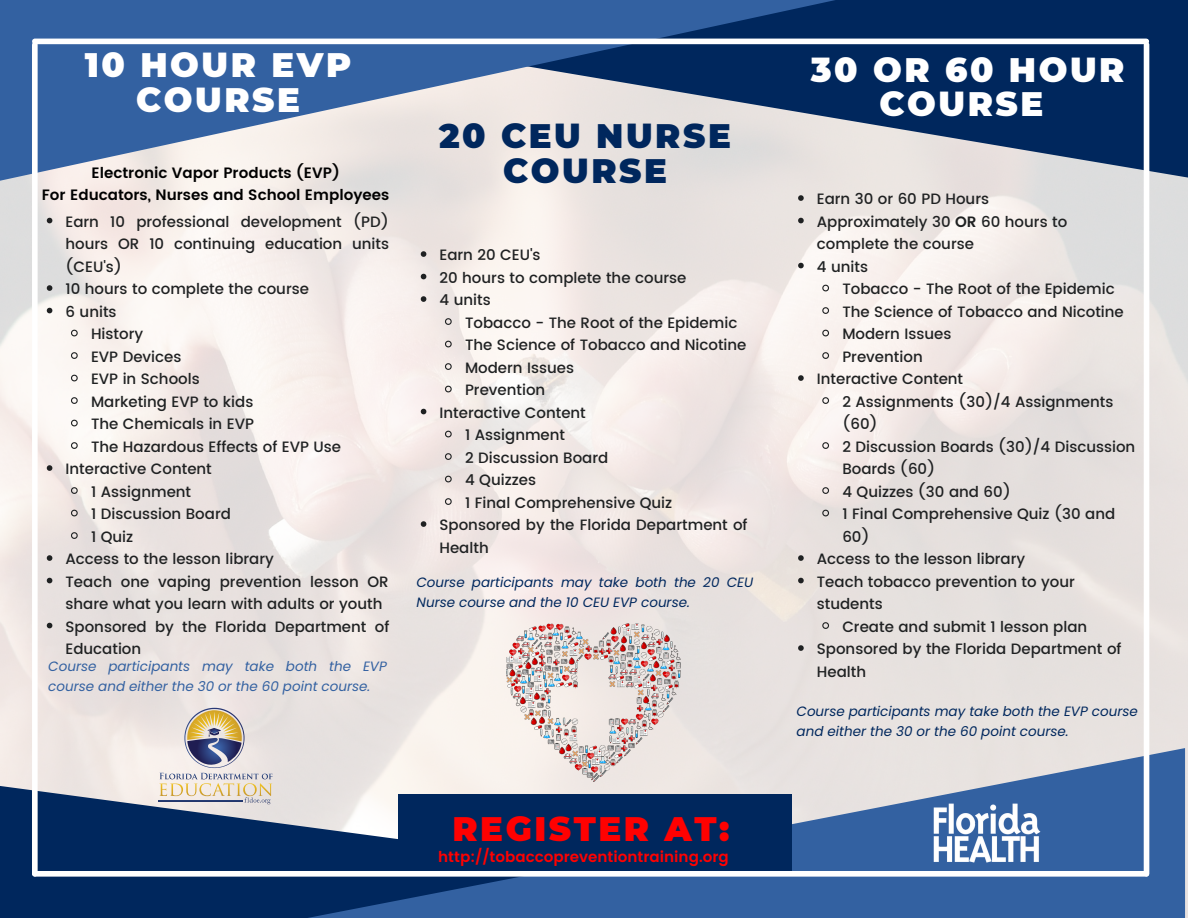
<style>
.page{position:relative;width:1188px;height:918px;background:#fff}
.page>*{position:absolute;margin:0;border:0;box-sizing:border-box;transform-origin:0 0}
.t1{font:900 33.9px/34.8px "Montserrat";letter-spacing:.075em;color:#fff;text-align:center}
.t2{font:900 33.9px/34.8px "Montserrat";letter-spacing:.075em;color:#00275d;text-align:center}
.t3{font:900 33.9px "Montserrat";letter-spacing:.075em;color:#ff0101}
.t4{font:500 15px/22.5px "Poppins";color:#1f2122}
.t5{font:600 15px/22.5px "Poppins";color:#000;text-align:center}
.t6{font:600 15px "Poppins";color:#ff0101}
.t7{font:italic 13.5px/20.2px "Poppins";color:#00275d}
.t8{font:italic 13.5px/20.2px "Poppins";color:#3361a1}
.s1{font-weight:600}
</style>
<div class="page">
<svg style="left:903px;top:0;width:285px;height:183px;background:#264672"></svg>
<svg style="left:0;top:781px;width:1188px;height:137px;background:#1c3d6d"></svg>
<svg style="left:0;top:0;width:903px;height:189px;background:#788fb1"></svg>
<svg style="left:238px;top:748px;width:947px;height:170px;background:#6d88af"></svg>
<div style="left:1144px;top:45px;width:5px;height:829px;background:#fff"></div>
<div style="left:32px;top:45px;width:6px;height:829px;background:#fff"></div>
<div style="left:35px;top:39px;width:1111px;height:5px;background:#fff"></div>
<div style="left:35px;top:871px;width:1111px;height:6px;background:#fff"></div>
<img style="left:506px;top:623px;width:175px;height:159px">
<div style="left:398px;top:794px;width:394px;height:77px;background:#00275d"></div>
<svg style="left:159px;top:708px;width:113px;height:96px;background:#d0c8c0"></svg>
<img style="left:925px;top:799px;width:125px;height:67px">
<svg style="left:798px;top:195px;width:6px;height:6px"></svg>
<svg style="left:798px;top:218px;width:6px;height:5px"></svg>
<svg style="left:798px;top:263px;width:6px;height:5px"></svg>
<svg style="left:821px;top:284px;width:9px;height:8px"></svg>
<svg style="left:821px;top:306px;width:9px;height:9px"></svg>
<svg style="left:821px;top:329px;width:9px;height:8px"></svg>
<svg style="left:821px;top:351px;width:9px;height:9px"></svg>
<svg style="left:798px;top:375px;width:6px;height:6px"></svg>
<svg style="left:821px;top:396px;width:9px;height:9px"></svg>
<svg style="left:821px;top:441px;width:9px;height:9px"></svg>
<svg style="left:821px;top:486px;width:9px;height:9px"></svg>
<svg style="left:821px;top:509px;width:9px;height:8px"></svg>
<svg style="left:798px;top:555px;width:6px;height:6px"></svg>
<svg style="left:798px;top:578px;width:6px;height:5px"></svg>
<svg style="left:821px;top:621px;width:9px;height:9px"></svg>
<svg style="left:798px;top:645px;width:6px;height:6px"></svg>
<svg style="left:421px;top:251px;width:5px;height:6px"></svg>
<svg style="left:421px;top:274px;width:5px;height:5px"></svg>
<svg style="left:421px;top:296px;width:5px;height:6px"></svg>
<svg style="left:444px;top:317px;width:9px;height:9px"></svg>
<svg style="left:444px;top:340px;width:9px;height:8px"></svg>
<svg style="left:444px;top:362px;width:9px;height:9px"></svg>
<svg style="left:444px;top:385px;width:9px;height:8px"></svg>
<svg style="left:421px;top:409px;width:5px;height:5px"></svg>
<svg style="left:444px;top:430px;width:9px;height:8px"></svg>
<svg style="left:444px;top:452px;width:9px;height:9px"></svg>
<svg style="left:444px;top:475px;width:9px;height:8px"></svg>
<svg style="left:444px;top:497px;width:9px;height:9px"></svg>
<svg style="left:421px;top:521px;width:5px;height:6px"></svg>
<svg style="left:47px;top:218px;width:5px;height:5px"></svg>
<svg style="left:47px;top:285px;width:5px;height:6px"></svg>
<svg style="left:47px;top:308px;width:5px;height:5px"></svg>
<svg style="left:70px;top:329px;width:9px;height:8px"></svg>
<svg style="left:70px;top:351px;width:9px;height:9px"></svg>
<svg style="left:70px;top:374px;width:9px;height:8px"></svg>
<svg style="left:70px;top:396px;width:9px;height:9px"></svg>
<svg style="left:70px;top:419px;width:9px;height:8px"></svg>
<svg style="left:70px;top:441px;width:9px;height:9px"></svg>
<svg style="left:47px;top:465px;width:5px;height:6px"></svg>
<svg style="left:70px;top:486px;width:9px;height:9px"></svg>
<svg style="left:70px;top:509px;width:9px;height:8px"></svg>
<svg style="left:70px;top:531px;width:9px;height:9px"></svg>
<svg style="left:47px;top:555px;width:5px;height:6px"></svg>
<svg style="left:47px;top:578px;width:5px;height:5px"></svg>
<svg style="left:47px;top:623px;width:5px;height:5px"></svg>
<h1 class="t1" style="left:85px;top:47px;width:268px">10 HOUR EVP<br>COURSE</h1>
<p class="t5" style="left:42px;top:162px;width:349px">Electronic Vapor Products (EVP)<br>For Educators, Nurses and School Employees</p>
<p class="t4" style="left:66px;top:210px;width:325px">Earn 10 professional development (PD)</p>
<p class="t4" style="left:66px;top:233px;width:325px">hours OR 10 continuing education units</p>
<p class="t4" style="left:66px;top:255px;width:58px">(CEU's)</p>
<p class="t4" style="left:66px;top:278px;width:245px">10 hours to complete the course</p>
<p class="t4" style="left:66px;top:300px;width:53px">6 units</p>
<p class="t4" style="left:91px;top:323px;width:54px">History</p>
<p class="t4" style="left:91px;top:345px;width:92px">EVP Devices</p>
<p class="t4" style="left:91px;top:368px;width:110px">EVP in Schools</p>
<p class="t4" style="left:91px;top:390px;width:164px">Marketing EVP to kids</p>
<p class="t4" style="left:91px;top:413px;width:165px">The Chemicals in EVP</p>
<p class="t4" style="left:91px;top:435px;width:252px">The Hazardous Effects of EVP Use</p>
<p class="t4" style="left:66px;top:458px;width:148px">Interactive Content</p>
<p class="t4" style="left:91px;top:480px;width:102px">1 Assignment</p>
<p class="t4" style="left:91px;top:503px;width:141px">1 Discussion Board</p>
<p class="t4" style="left:91px;top:525px;width:44px">1 Quiz</p>
<p class="t4" style="left:66px;top:548px;width:210px">Access to the lesson library</p>
<p class="t4" style="left:66px;top:570px;width:325px">Teach one vaping prevention lesson OR</p>
<p class="t4" style="left:66px;top:593px;width:319px">share what you learn with adults or youth</p>
<p class="t4" style="left:66px;top:615px;width:325px">Sponsored by the Florida Department of</p>
<p class="t4" style="left:66px;top:638px;width:77px">Education</p>
<p class="t8" style="left:48px;top:656px;width:340px">Course participants may take both the EVP course and either the 30 or the 60 point course.</p>
<h1 class="t2" style="left:439px;top:119px;width:293px">20 CEU NURSE<br>COURSE</h1>
<p class="t4" style="left:440px;top:244px;width:248px">Earn 20 CEU's<br>20 hours to complete the course<br>4 units</p>
<p class="t4" style="left:465px;top:311px;width:274px">Tobacco - The Root of the Epidemic</p>
<p class="t4" style="left:465px;top:334px;width:283px">The Science of Tobacco and Nicotine</p>
<p class="t4" style="left:465px;top:356px;width:111px">Modern Issues</p>
<p class="t4" style="left:465px;top:379px;width:82px">Prevention</p>
<p class="t4" style="left:440px;top:401px;width:148px">Interactive Content</p>
<p class="t4" style="left:465px;top:424px;width:102px">1 Assignment</p>
<p class="t4" style="left:465px;top:446px;width:145px">2 Discussion Board</p>
<p class="t4" style="left:465px;top:469px;width:73px">4 Quizzes</p>
<p class="t4" style="left:465px;top:491px;width:209px">1 Final Comprehensive Quiz</p>
<p class="t4" style="left:440px;top:514px;width:310px">Sponsored by the Florida Department of</p>
<p class="t4" style="left:440px;top:536px;width:51px">Health</p>
<p class="t7" style="left:417px;top:572px;width:338px">Course participants may take both the 20 CEU<br>Nurse course and the 10 CEU EVP course.</p>
<h1 class="t3" style="left:452px;top:808px;width:279px">REGISTER AT:</h1>
<p class="t6" style="left:438px;top:848px;width:292px">http://tobaccopreventiontraining.org</p>
<h1 class="t1" style="left:811px;top:52px;width:315px">30 OR 60 HOUR<br>COURSE</h1>
<p class="t4" style="left:817px;top:188px;width:252px">Earn 30 or 60 PD Hours<br>Approximately 30 <span class="s1">OR</span> 60 hours to complete the course<br>4 units</p>
<p class="t4" style="left:842px;top:278px;width:274px">Tobacco - The Root of the Epidemic</p>
<p class="t4" style="left:842px;top:300px;width:283px">The Science of Tobacco and Nicotine</p>
<p class="t4" style="left:842px;top:323px;width:111px">Modern Issues</p>
<p class="t4" style="left:842px;top:345px;width:82px">Prevention</p>
<p class="t4" style="left:817px;top:368px;width:148px">Interactive Content</p>
<p class="t4" style="left:842px;top:390px;width:273px">2 Assignments (30)/4 Assignments</p>
<p class="t4" style="left:842px;top:413px;width:37px">(60)</p>
<p class="t4" style="left:842px;top:435px;width:295px">2 Discussion Boards (30)/4 Discussion</p>
<p class="t4" style="left:842px;top:458px;width:94px">Boards (60)</p>
<p class="t4" style="left:842px;top:480px;width:170px">4 Quizzes (30 and 60)</p>
<p class="t4" style="left:842px;top:503px;width:274px">1 Final Comprehensive Quiz (30 and</p>
<p class="t4" style="left:842px;top:525px;width:29px">60)</p>
<p class="t4" style="left:817px;top:548px;width:210px">Access to the lesson library</p>
<p class="t4" style="left:817px;top:570px;width:260px">Teach tobacco prevention to your</p>
<p class="t4" style="left:817px;top:593px;width:68px">students</p>
<p class="t4" style="left:842px;top:615px;width:246px">Create and submit 1 lesson plan</p>
<p class="t4" style="left:817px;top:638px;width:306px">Sponsored by the Florida Department of</p>
<p class="t4" style="left:817px;top:660px;width:51px">Health</p>
<p class="t7" style="left:797px;top:701px;width:343px">Course participants may take both the EVP course and either the 30 or the 60 point course.</p>
</div>
